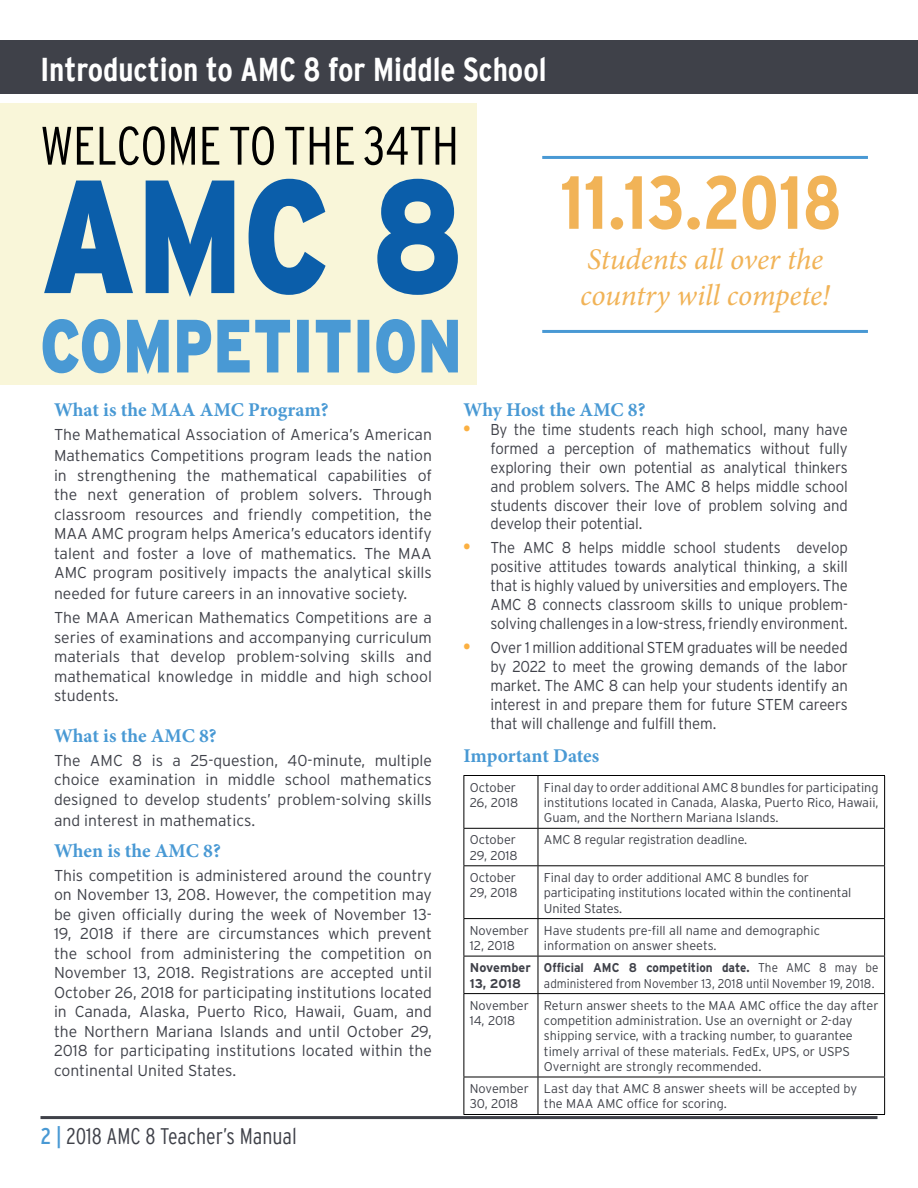
<style>
.page{position:relative;width:918px;height:1188px;background:#fff}
.page>*{position:absolute;margin:0;border:0;box-sizing:border-box;transform-origin:0 0}
.t1{font:700 condensed 75px "Interstate";color:#f1b357}
.t2{font:300 condensed 54px "Interstate";color:#000}
.t3{font:700 condensed 33px "Interstate";color:#fff}
.t4{font:italic 30px/36px "Minion Pro";letter-spacing:-.005em;color:#f1b357}
.t5{font:300 condensed 22.5px "Interstate";color:#3f4149}
.t6{font:700 19.5px "Minion Pro";color:#4999d4}
.t7{font:300 15.75px/19.5px "Interstate";color:#3f4149;text-align:justify}
.t8{font:300 15.75px/18.9px "Interstate";color:#3f4149;text-align:justify;scale:.95 1}
.t9{font:300 12.75px/15.3px "Interstate";letter-spacing:-.005em;color:#3f4149}
.t10{font:300 12.75px/15.3px "Interstate";color:#3e4148}
.t11{font:300 12.75px/15.3px "Interstate";letter-spacing:-.005em;color:#3f4149;scale:.92 1}
.t12{font:700 12.75px/15.3px "Interstate";color:#3f4149}
.s1{font-weight:400;color:#4999d4}
.s2{font-weight:700;font-stretch:condensed;font-size:18px;color:#fbb042}
.s3{font-weight:700}
</style>
<div class="page">
<div style="left:0;top:40px;width:918px;height:54px;background:#3f4149"></div>
<hr style="left:40px;top:1116px;width:838px;height:3px;background:#3f4149">
<div style="left:0;top:103px;width:477px;height:282px;background:#f9f6d9"></div>
<svg style="left:44px;top:179px;width:414px;height:118px"></svg>
<svg style="left:43px;top:319px;width:415px;height:55px"></svg>
<hr style="left:542px;top:156px;width:326px;height:3px;background:#4999d4">
<hr style="left:542px;top:330px;width:326px;height:3px;background:#4999d4">
<hr style="left:464px;top:775px;width:74px;height:1px;background:#000">
<hr style="left:464px;top:776px;width:1px;height:52px;background:#000">
<hr style="left:538px;top:775px;width:347px;height:1px;background:#000">
<hr style="left:538px;top:776px;width:1px;height:52px;background:#000">
<hr style="left:884px;top:776px;width:1px;height:52px;background:#000">
<hr style="left:464px;top:828px;width:74px;height:1px;background:#000">
<hr style="left:464px;top:829px;width:1px;height:36px;background:#000">
<hr style="left:538px;top:828px;width:347px;height:1px;background:#000">
<hr style="left:538px;top:829px;width:1px;height:36px;background:#000">
<hr style="left:884px;top:829px;width:1px;height:36px;background:#000">
<hr style="left:464px;top:865px;width:74px;height:1px;background:#000">
<hr style="left:464px;top:866px;width:1px;height:52px;background:#000">
<hr style="left:538px;top:865px;width:347px;height:1px;background:#000">
<hr style="left:538px;top:866px;width:1px;height:52px;background:#000">
<hr style="left:884px;top:866px;width:1px;height:52px;background:#000">
<hr style="left:464px;top:918px;width:74px;height:1px;background:#000">
<hr style="left:464px;top:919px;width:1px;height:37px;background:#000">
<hr style="left:538px;top:918px;width:347px;height:1px;background:#000">
<hr style="left:538px;top:919px;width:1px;height:37px;background:#000">
<hr style="left:884px;top:919px;width:1px;height:37px;background:#000">
<hr style="left:464px;top:956px;width:74px;height:1px;background:#000">
<hr style="left:464px;top:956px;width:1px;height:37px;background:#000">
<hr style="left:538px;top:956px;width:347px;height:1px;background:#000">
<hr style="left:538px;top:956px;width:1px;height:37px;background:#000">
<hr style="left:884px;top:956px;width:1px;height:37px;background:#000">
<hr style="left:464px;top:993px;width:74px;height:1px;background:#000">
<hr style="left:464px;top:994px;width:1px;height:83px;background:#000">
<hr style="left:538px;top:993px;width:347px;height:1px;background:#000">
<hr style="left:538px;top:994px;width:1px;height:83px;background:#000">
<hr style="left:884px;top:994px;width:1px;height:83px;background:#000">
<hr style="left:464px;top:1077px;width:74px;height:1px;background:#000">
<hr style="left:464px;top:1077px;width:1px;height:37px;background:#000">
<hr style="left:538px;top:1077px;width:347px;height:1px;background:#000">
<hr style="left:538px;top:1077px;width:1px;height:37px;background:#000">
<hr style="left:884px;top:1077px;width:1px;height:37px;background:#000">
<hr style="left:464px;top:1114px;width:74px;height:1px;background:#000">
<hr style="left:538px;top:1114px;width:347px;height:1px;background:#000">
<h3 class="t3" style="left:40px;top:51px;width:508px">Introduction to AMC 8 for Middle School</h3>
<h2 class="t2" style="left:40px;top:115px;width:420px">WELCOME TO THE 34TH</h2>
<h1 class="t1" style="left:560px;top:161px;width:283px">11.13.2018</h1>
<h3 class="t4" style="left:580px;top:241px;width:251px">Students all over the country will compete!</h3>
<p class="t6" style="left:54px;top:396px;width:276px">What is the MAA AMC Program?</p>
<p class="t7" style="left:54px;top:424px;width:380px;line-height:21px">The Mathematical Association of America’s American<br>Mathematics Competitions program leads the nation</p>
<p class="t7" style="left:54px;top:465px;width:380px">in strengthening the mathematical capabilities of the next generation of problem solvers. Through classroom resources and friendly competition, the MAA AMC program helps America’s educators identify talent and foster a love of mathematics. The MAA AMC program positively impacts the analytical skills</p>
<p class="t7" style="left:54px;top:581px;width:380px;line-height:24px">needed for future careers in an innovative society.<br>The MAA American Mathematics Competitions are a</p>
<p class="t7" style="left:54px;top:627px;width:379px">series of examinations and accompanying curriculum materials that develop problem-solving skills and mathematical knowledge in middle and high school students.</p>
<p class="t6" style="left:54px;top:722px;width:164px">What is the AMC 8?</p>
<p class="t7" style="left:54px;top:750px;width:380px">The AMC 8 is a 25-question, 40-minute, multiple choice examination in middle school mathematics designed to develop students’ problem-solving skills</p>
<p class="t7" style="left:54px;top:811px;width:203px">and interest in mathematics.</p>
<p class="t6" style="left:54px;top:837px;width:168px">When is the AMC 8?</p>
<p class="t7" style="left:54px;top:865px;width:380px">This competition is administered around the country on November 13, 208. However, the competition may be given officially during the week of November 13- 19, 2018 if there are circumstances which prevent the school from administering the competition on November 13, 2018. Registrations are accepted until October 26, 2018 for participating institutions located in Canada, Alaska, Puerto Rico, Hawaii, Guam, and the Northern Mariana Islands and until October 29, 2018 for participating institutions located within the continental United States.</p>
<h3 class="t5" style="left:40px;top:1124px;width:258px"><span class="s1">2 |</span> 2018 AMC 8 Teacher’s Manual</h3>
<p class="t6" style="left:464px;top:396px;width:184px">Why Host the AMC 8?</p>
<p class="t8" style="left:490px;top:420px;width:378px;text-indent:-27px"><span class="s2">•</span> By the time students reach high school, many have formed a perception of mathematics without fully exploring their own potential as analytical thinkers and problem solvers. The AMC 8 helps middle school students discover their love of problem solving and develop their potential.</p>
<p class="t8" style="left:490px;top:538px;width:378px;text-indent:-27px"><span class="s2">•</span> The AMC 8 helps middle school students develop positive attitudes towards analytical thinking, a skill that is highly valued by universities and employers. The AMC 8 connects classroom skills to unique problem&shy;solving challenges in a low-stress, friendly environment.</p>
<p class="t8" style="left:490px;top:638px;width:378px;text-indent:-27px"><span class="s2">•</span> Over 1 million additional STEM graduates will be needed by 2022 to meet the growing demands of the labor market. The AMC 8 can help your students identify an interest in and prepare them for future STEM careers that will challenge and fulfill them.</p>
<p class="t6" style="left:464px;top:743px;width:137px">Important Dates</p>
<p class="t9" style="left:470px;top:779px;width:50px">October<br>26, 2018</p>
<p class="t9" style="left:544px;top:779px;width:336px;text-align:justify">Final day to order additional AMC 8 bundles for participating institutions located in Canada, Alaska, Puerto Rico, Hawaii, Guam, and the Northern Mariana Islands.</p>
<p class="t9" style="left:470px;top:832px;width:49px">October<br>29, 2018</p>
<p class="t9" style="left:544px;top:832px;width:205px">AMC 8 regular registration deadline.</p>
<p class="t9" style="left:470px;top:870px;width:49px">October<br>29, 2018</p>
<p class="t9" style="left:544px;top:870px;width:309px">Final day to order additional AMC 8 bundles for participating institutions located within the continental<br>United States.</p>
<p class="t9" style="left:470px;top:923px;width:61px">November<br>12, 2018</p>
<p class="t9" style="left:544px;top:923px;width:278px">Have students pre-fill all name and demographic information on answer sheets.</p>
<p class="t12" style="left:470px;top:960px;width:62px">November<br>13, 2018</p>
<p class="t11" style="left:544px;top:960px;width:365px"><span class="s3">Official AMC 8 competition date.</span> The AMC 8 may be administered from November 13, 2018 until November 19, 2018.</p>
<p class="t9" style="left:470px;top:998px;width:61px">November<br>14, 2018</p>
<p class="t10" style="left:544px;top:998px;width:336px">Return answer sheets to the MAA AMC office the day after competition administration. Use an overnight or 2-day shipping service, with a tracking number, to guarantee timely arrival of these materials. FedEx, UPS, or USPS Overnight are strongly recommended.</p>
<p class="t9" style="left:470px;top:1081px;width:61px">November<br>30, 2018</p>
<p class="t9" style="left:544px;top:1081px;width:315px">Last day that AMC 8 answer sheets will be accepted by the MAA AMC office for scoring.</p>
</div>
